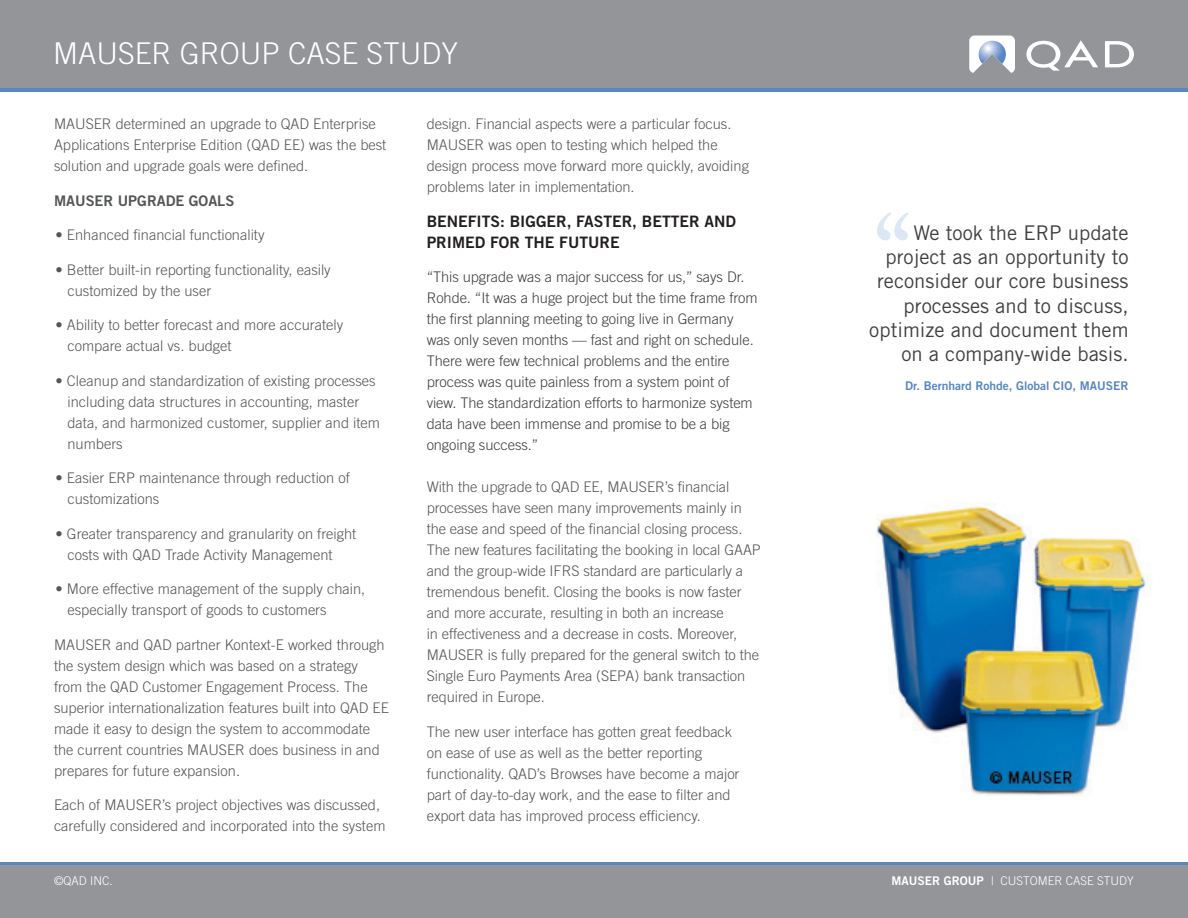
<style>
.page{position:relative;width:1188px;height:918px;background:#fff}
.page>*{position:absolute;margin:0;border:0;box-sizing:border-box;transform-origin:0 0}
.t1{font:300 30px "Trade Gothic LT Std";color:#fff}
.t2{font:20.25px/24.3px "Trade Gothic LT Std";color:#414042;text-align:right}
.Normal_Body{font:15.75px/21px "Trade Gothic LT Std Bd 2";color:#231f20}
.Normal_Body-2{font:300 14.7px/21px "Trade Gothic LT Std";color:#545557}
.t3{font:300 14.7px/21px "Trade Gothic LT Std";letter-spacing:-.005em;color:#3e3e3f}
.Normal_Body-3{font:14.7px "Trade Gothic LT Std Bd 2";color:#545557}
.t4{font:300 12px "Trade Gothic LT Std";color:#fff}
.Normal_Body-4{font:12px "Trade Gothic LT Std Bd 2";color:#5786c5}
.s1{font-family:"Trade Gothic LT Std Bd 2";font-weight:400}
</style>
<div class="page">
<div style="left:0;top:862px;width:1188px;height:17px;background:#5987c6"></div>
<div style="left:0;top:865px;width:1188px;height:53px;background:#939598"></div>
<div style="left:0;top:75px;width:1188px;height:17px;background:#5987c6"></div>
<div style="left:0;top:0;width:1188px;height:88px;background:#939598"></div>
<svg style="left:1105px;top:41px;width:29px;height:26px"></svg>
<svg style="left:1026px;top:40px;width:72px;height:31px"></svg>
<svg style="left:969px;top:36px;width:46px;height:37px"></svg>
<svg style="left:877px;top:213px;width:32px;height:27px"></svg>
<img style="left:876px;top:506px;width:271px;height:290px">
<p class="t1" style="left:53px;top:36px;width:407px">MAUSER GROUP CASE STUDY</p>
<p class="Normal_Body-2" style="left:54px;top:113px;width:334px">MAUSER determined an upgrade to QAD Enterprise<br>Applications Enterprise Edition (QAD EE) was the best solution and upgrade goals were defined.</p>
<p class="Normal_Body-3" style="left:54px;top:191px;width:182px">MAUSER UPGRADE GOALS</p>
<p class="Normal_Body-2" style="left:56px;top:224px;width:210px">• Enhanced financial functionality</p>
<p class="Normal_Body-2" style="left:68px;top:259px;width:265px;text-indent:-12px">• Better built-in reporting functionality, easily customized by the user</p>
<p class="Normal_Body-2" style="left:68px;top:314px;width:277px;text-indent:-12px">• Ability to better forecast and more accurately compare actual vs. budget</p>
<p class="Normal_Body-2" style="left:68px;top:370px;width:314px;text-indent:-12px">• Cleanup and standardization of existing processes including data structures in accounting, master data, and harmonized customer, supplier and item numbers</p>
<p class="Normal_Body-2" style="left:68px;top:467px;width:284px;text-indent:-12px">• Easier ERP maintenance through reduction of customizations</p>
<p class="Normal_Body-2" style="left:68px;top:523px;width:290px;text-indent:-12px">• Greater transparency and granularity on freight costs with QAD Trade Activity Management</p>
<p class="Normal_Body-2" style="left:68px;top:578px;width:299px;text-indent:-12px">• More effective management of the supply chain, especially transport of goods to customers</p>
<p class="Normal_Body-2" style="left:54px;top:634px;width:336px">MAUSER and QAD partner Kontext-E worked through the system design which was based on a strategy from the QAD Customer Engagement Process. The superior internationalization features built into QAD EE made it easy to design the system to accommodate the current countries MAUSER does business in and prepares for future expansion.</p>
<p class="Normal_Body-2" style="left:54px;top:794px;width:333px">Each of MAUSER’s project objectives was discussed, carefully considered and incorporated into the system</p>
<p class="Normal_Body-2" style="left:427px;top:113px;width:324px">design. Financial aspects were a particular focus.<br>MAUSER was open to testing which helped the design process move forward more quickly, avoiding problems later in implementation.</p>
<p class="Normal_Body" style="left:427px;top:210px;width:311px">BENEFITS: BIGGER, FASTER, BETTER AND<br>PRIMED FOR THE FUTURE</p>
<p class="t3" style="left:427px;top:266px;width:333px">“This upgrade was a major success for us,” says Dr.<br>Rohde. “It was a huge project but the time frame from the first planning meeting to going live in Germany was only seven months — fast and right on schedule.<br>There were few technical problems and the entire process was quite painless from a system point of view. The standardization efforts to harmonize system data have been immense and promise to be a big ongoing success.”</p>
<p class="Normal_Body-2" style="left:427px;top:476px;width:336px">With the upgrade to QAD EE, MAUSER’s financial processes have seen many improvements mainly in the ease and speed of the financial closing process.<br>The new features facilitating the booking in local GAAP and the group-wide IFRS standard are particularly a tremendous benefit. Closing the books is now faster and more accurate, resulting in both an increase<br>in effectiveness and a decrease in costs. Moreover, MAUSER is fully prepared for the general switch to the Single Euro Payments Area (SEPA) bank transaction required in Europe.</p>
<p class="Normal_Body-2" style="left:427px;top:721px;width:314px">The new user interface has gotten great feedback on ease of use as well as the better reporting functionality. QAD’s Browses have become a major part of day-to-day work, and the ease to filter and export data has improved process efficiency.</p>
<p class="t2" style="left:869px;top:220px;width:261px">We took the ERP update project as an opportunity to reconsider our core business processes and to discuss, optimize and document them on a company-wide basis.</p>
<p class="Normal_Body-4" style="left:905px;top:378px;width:225px">Dr. Bernhard Rohde, Global CIO, MAUSER</p>
<p class="t4" style="left:54px;top:873px;width:60px">©QAD INC.</p>
<p class="t4" style="left:892px;top:873px;width:244px"><span class="s1">MAUSER GROUP</span> | CUSTOMER CASE STUDY</p>
</div>
